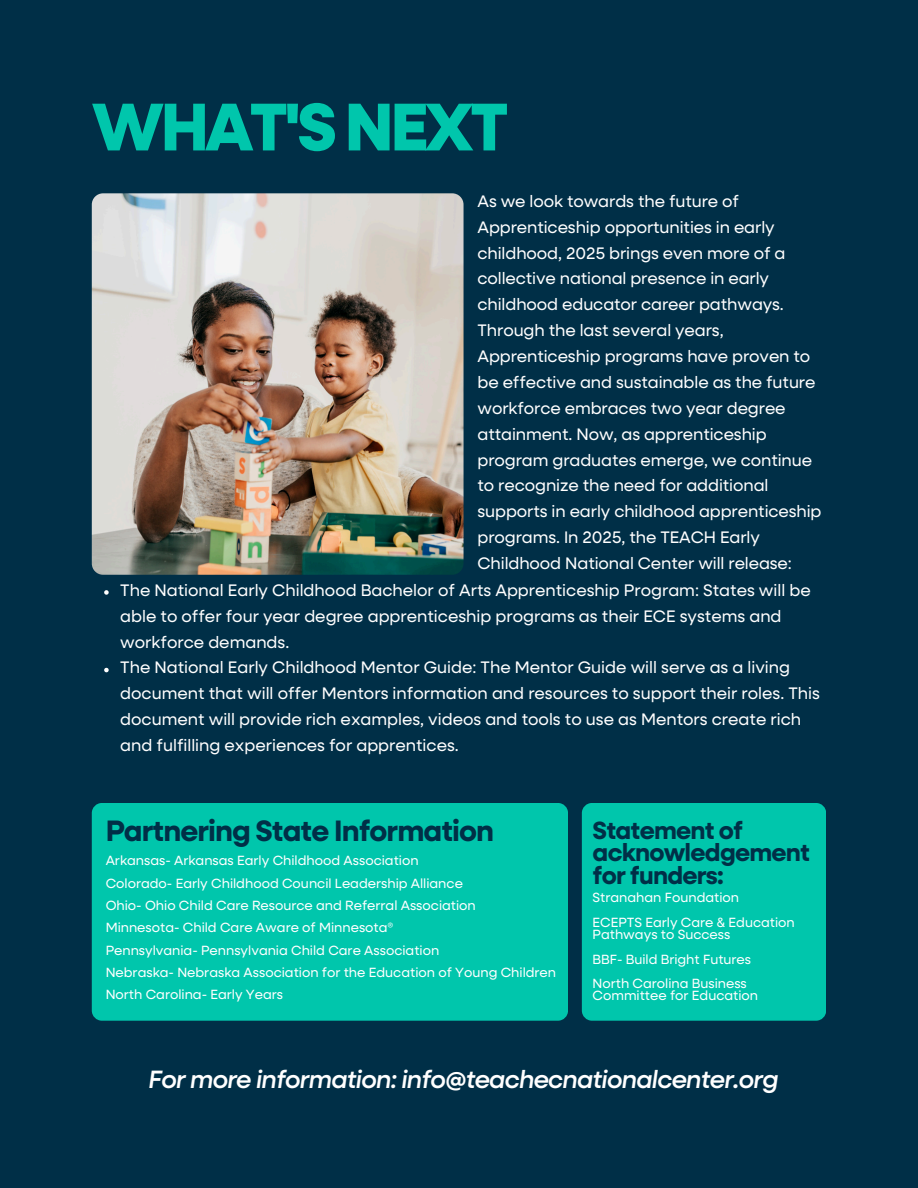
<style>
.page{position:relative;width:918px;height:1188px;background:#002f47}
.page>*{position:absolute;margin:0;border:0;box-sizing:border-box;transform-origin:0 0}
.t1{font:800 67.8px "Neulis Sans";letter-spacing:-.05em;color:#00c6ac}
.t2{font:700 29.7px "Neulis Sans";letter-spacing:-.03em;color:#002f47}
.t3{font:italic 500 25.2px "Neulis Sans";letter-spacing:-.03em;color:#fff}
.t4{font:700 25.05px/22.5px "Neulis Sans";letter-spacing:-.03em;color:#002f47}
.t5{font:16.8px/25.8px "Neulis Sans";letter-spacing:-.005em;color:#fff}
.t6{font:13.35px/12.3px "Neulis Sans";color:#fff}
</style>
<div class="page">
<img style="left:92px;top:193px;width:371px;height:382px;border-radius:11px">
<svg style="left:104px;top:590px;width:5px;height:5px"></svg>
<svg style="left:104px;top:668px;width:5px;height:4px"></svg>
<div style="left:92px;top:803px;width:476px;height:218px;background:#00c6ac;border-radius:10px"></div>
<div style="left:582px;top:803px;width:244px;height:218px;background:#00c6ac;border-radius:10px"></div>
<h1 class="t1" style="left:92px;top:98px;width:418px">WHAT'S NEXT</h1>
<p class="t5" style="left:478px;top:189px;width:346px">As we look towards the future of Apprenticeship opportunities in early childhood, 2025 brings even more of a collective national presence in early childhood educator career pathways.<br>Through the last several years, Apprenticeship programs have proven to be effective and sustainable as the future workforce embraces two year degree attainment. Now, as apprenticeship program graduates emerge, we continue to recognize the need for additional supports in early childhood apprenticeship programs. In 2025, the TEACH Early Childhood National Center will release:</p>
<h4 class="t5" style="left:120px;top:578px;width:692px">The National Early Childhood Bachelor of Arts Apprenticeship Program: States will be able to offer four year degree apprenticeship programs as their ECE systems and workforce demands.</h4>
<p class="t5" style="left:120px;top:656px;width:701px">The National Early Childhood Mentor Guide: The Mentor Guide will serve as a living document that will offer Mentors information and resources to support their roles. This document will provide rich examples, videos and tools to use as Mentors create rich and fulfilling experiences for apprentices.</p>
<p class="t2" style="left:106px;top:818px;width:390px">Partnering State Information</p>
<h2 class="t6" style="left:106px;top:856px;width:314px">Arkansas- Arkansas Early Childhood Association</h2>
<p class="t6" style="left:106px;top:878px;width:359px">Colorado- Early Childhood Council Leadership Alliance</p>
<p class="t6" style="left:106px;top:900px;width:372px">Ohio- Ohio Child Care Resource and Referral Association</p>
<p class="t6" style="left:106px;top:922px;width:289px">Minnesota- Child Care Aware of Minnesota®</p>
<p class="t6" style="left:106px;top:945px;width:335px">Pennsylvania- Pennsylvania Child Care Association</p>
<p class="t6" style="left:106px;top:967px;width:452px">Nebraska- Nebraska Association for the Education of Young Children</p>
<p class="t6" style="left:106px;top:989px;width:179px">North Carolina- Early Years</p>
<p class="t4" style="left:593px;top:820px;width:219px">Statement of acknowledgement for funders:</p>
<p class="t6" style="left:593px;top:892px;width:148px">Stranahan Foundation</p>
<h3 class="t6" style="left:593px;top:917px;width:204px">ECEPTS Early Care &amp; Education<br>Pathways to Success</h3>
<p class="t6" style="left:593px;top:954px;width:160px">BBF- Build Bright Futures</p>
<p class="t6" style="left:593px;top:978px;width:167px">North Carolina Business<br>Committee for Education</p>
<p class="t3" style="left:149px;top:1069px;width:632px">For more information: info@teachecnationalcenter.org</p>
</div>
